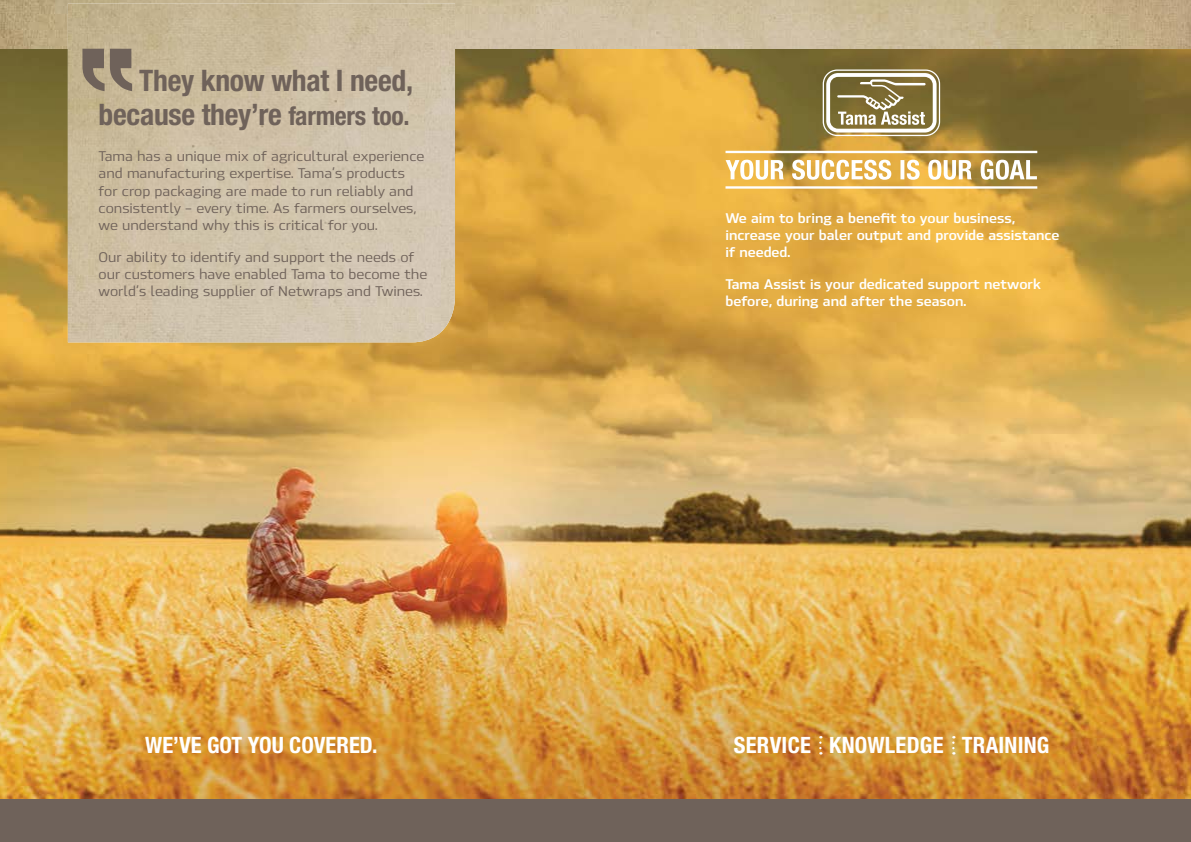
<style>
.page{position:relative;width:1191px;height:842px;background:#fff}
.page>*{position:absolute;margin:0;border:0;box-sizing:border-box;transform-origin:0 0}
.t1{font:700 condensed 29.7px/34.4px "Helvetica Neue LT Pro";letter-spacing:-.01em;color:#6f625a;text-align:right}
.t2{font:700 condensed 22.6px "Helvetica Neue LT Pro";letter-spacing:.01em;color:#fff}
.t3{font:500 14px/17.5px "Hackman";color:#6f625a}
.t4{font:700 14px/17.5px "Hackman";color:#fff}
.s1{font-size:25.7px}
</style>
<div class="page">
<img style="left:0;top:49px;width:1191px;height:751px">
<div style="left:0;top:800px;width:1191px;height:42px;background:#6f625a"></div>
<img style="left:0;top:0;width:1191px;height:49px">
<img style="left:68px;top:4px;width:387px;height:338px">
<svg style="left:819px;top:736px;width:2px;height:18px"></svg>
<svg style="left:952px;top:736px;width:2px;height:18px"></svg>
<svg style="left:725px;top:160px;width:312px;height:20px"></svg>
<hr style="left:725px;top:151px;width:312px;height:2px;background:#fff">
<hr style="left:725px;top:186px;width:312px;height:3px;background:#fff">
<svg style="left:822px;top:69px;width:118px;height:67px"></svg>
<svg style="left:82px;top:49px;width:50px;height:42px;background:#8e806e"></svg>
<h1 class="t1" style="left:99px;top:63px;width:316px">They know what I need, because they’re <span class="s1">farmers too.</span></h1>
<p class="t3" style="left:99px;top:146px;width:327px">Tama has a unique mix of agricultural experience and manufacturing expertise. Tama’s products for crop packaging are made to run reliably and consistently – every time. As farmers ourselves, we understand why this is critical for you.</p>
<p class="t3" style="left:99px;top:247px;width:330px">Our ability to identify and support the needs of our customers have enabled Tama to become the world’s leading supplier of Netwraps and Twines.</p>
<h2 class="t2" style="left:145px;top:731px;width:234px">WE’VE GOT YOU COVERED.</h2>
<p class="t4" style="left:725px;top:208px;width:335px">We aim to bring a benefit to your business, increase your baler output and provide assistance if needed.</p>
<p class="t4" style="left:725px;top:274px;width:317px">Tama Assist is your dedicated support network before, during and after the season.</p>
<h2 class="t2" style="left:734px;top:732px;width:317px">SERVICE KNOWLEDGE TRAINING</h2>
</div>
